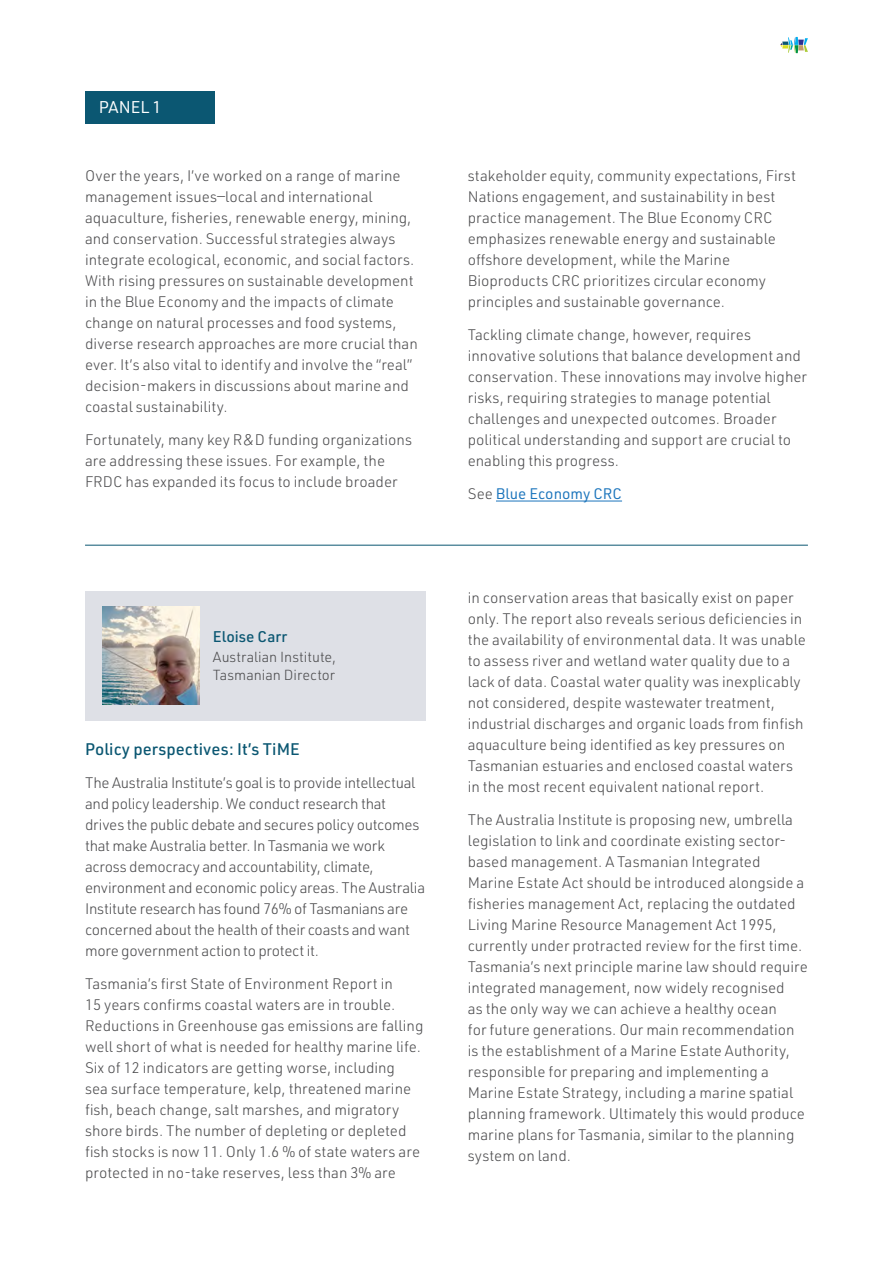
<style>
.page{position:relative;width:893px;height:1263px;background:#fff}
.page>*{position:absolute;margin:0;border:0;box-sizing:border-box;transform-origin:0 0}
.t1{font:16.65px "URWDIN";color:#fff}
.t2{font:500 16.5px "URWDIN";color:#0b5772}
.t3{font:500 15.15px "URWDIN";color:#0b5772}
.t4{font:300 15px/21px "URWDIN";color:#4d4d4f}
.t5{font:300 15px/21px "URWDIN";letter-spacing:-.02em;color:#4d4d4f}
.t6{font:15px "URWDIN";color:#1c75bc}
.t7{font:300 14.25px/17.9px "URWDIN";color:#4d4d4f}
.s1{font-weight:300;color:#4d4d4f}
</style>
<div class="page">
<div style="left:85px;top:591px;width:340px;height:129px;background:#dee0e6"></div>
<hr style="left:85px;top:545px;width:723px;height:1px;background:#0b5772">
<img style="left:102px;top:607px;width:98px;height:98px">
<hr style="left:496px;top:501px;width:126px;height:1px;background:#1c75bc">
<div style="left:85px;top:91px;width:129px;height:32px;background:#0b5772"></div>
<svg style="left:780px;top:37px;width:28px;height:16px"></svg>
<p class="t1" style="left:99px;top:96px;width:64px">PANEL 1</p>
<p class="t4" style="left:85px;top:165px;width:334px">Over the years, I’ve worked on a range of marine management issues—local and international aquaculture, fisheries, renewable energy, mining, and conservation. Successful strategies always integrate ecological, economic, and social factors.<br>With rising pressures on sustainable development in the Blue Economy and the impacts of climate change on natural processes and food systems, diverse research approaches are more crucial than ever. It’s also vital to identify and involve the “real” decision-makers in discussions about marine and coastal sustainability.</p>
<p class="t4" style="left:85px;top:429px;width:328px">Fortunately, many key R&amp;D funding organizations are addressing these issues. For example, the<br>FRDC has expanded its focus to include broader</p>
<p class="t3" style="left:213px;top:626px;width:76px">Eloise Carr</p>
<p class="t7" style="left:213px;top:648px;width:125px">Australian Institute,<br>Tasmanian Director</p>
<p class="t2" style="left:85px;top:738px;width:216px">Policy perspectives: It’s TiME</p>
<p class="t5" style="left:85px;top:772px;width:342px">The Australia Institute’s goal is to provide intellectual and policy leadership. We conduct research that drives the public debate and secures policy outcomes that make Australia better. In Tasmania we work across democracy and accountability, climate, environment and economic policy areas. The Australia Institute research has found 76% of Tasmanians are concerned about the health of their coasts and want more government action to protect it.</p>
<p class="t4" style="left:85px;top:973px;width:340px">Tasmania’s first State of Environment Report in<br>15 years confirms coastal waters are in trouble.<br>Reductions in Greenhouse gas emissions are falling well short of what is needed for healthy marine life.<br>Six of 12 indicators are getting worse, including<br>sea surface temperature, kelp, threatened marine fish, beach change, salt marshes, and migratory shore birds. The number of depleting or depleted fish stocks is now 11. Only 1.6 % of state waters are protected in no-take reserves, less than 3% are</p>
<p class="t4" style="left:468px;top:165px;width:330px">stakeholder equity, community expectations, First Nations engagement, and sustainability in best practice management. The Blue Economy CRC emphasizes renewable energy and sustainable offshore development, while the Marine Bioproducts CRC prioritizes circular economy principles and sustainable governance.</p>
<p class="t4" style="left:468px;top:324px;width:341px">Tackling climate change, however, requires innovative solutions that balance development and conservation. These innovations may involve higher risks, requiring strategies to manage potential challenges and unexpected outcomes. Broader political understanding and support are crucial to enabling this progress.</p>
<p class="t6" style="left:468px;top:484px;width:156px"><span class="s1">See</span> Blue Economy CRC</p>
<p class="t4" style="left:468px;top:587px;width:340px">in conservation areas that basically exist on paper only. The report also reveals serious deficiencies in the availability of environmental data. It was unable to assess river and wetland water quality due to a lack of data. Coastal water quality was inexplicably not considered, despite wastewater treatment, industrial discharges and organic loads from finfish aquaculture being identified as key pressures on Tasmanian estuaries and enclosed coastal waters in the most recent equivalent national report.</p>
<p class="t4" style="left:468px;top:809px;width:342px">The Australia Institute is proposing new, umbrella legislation to link and coordinate existing sector&shy;based management. A Tasmanian Integrated Marine Estate Act should be introduced alongside a fisheries management Act, replacing the outdated Living Marine Resource Management Act 1995, currently under protracted review for the first time.<br>Tasmania’s next principle marine law should require integrated management, now widely recognised<br>as the only way we can achieve a healthy ocean<br>for future generations. Our main recommendation is the establishment of a Marine Estate Authority, responsible for preparing and implementing a Marine Estate Strategy, including a marine spatial planning framework. Ultimately this would produce marine plans for Tasmania, similar to the planning system on land.</p>
</div>
